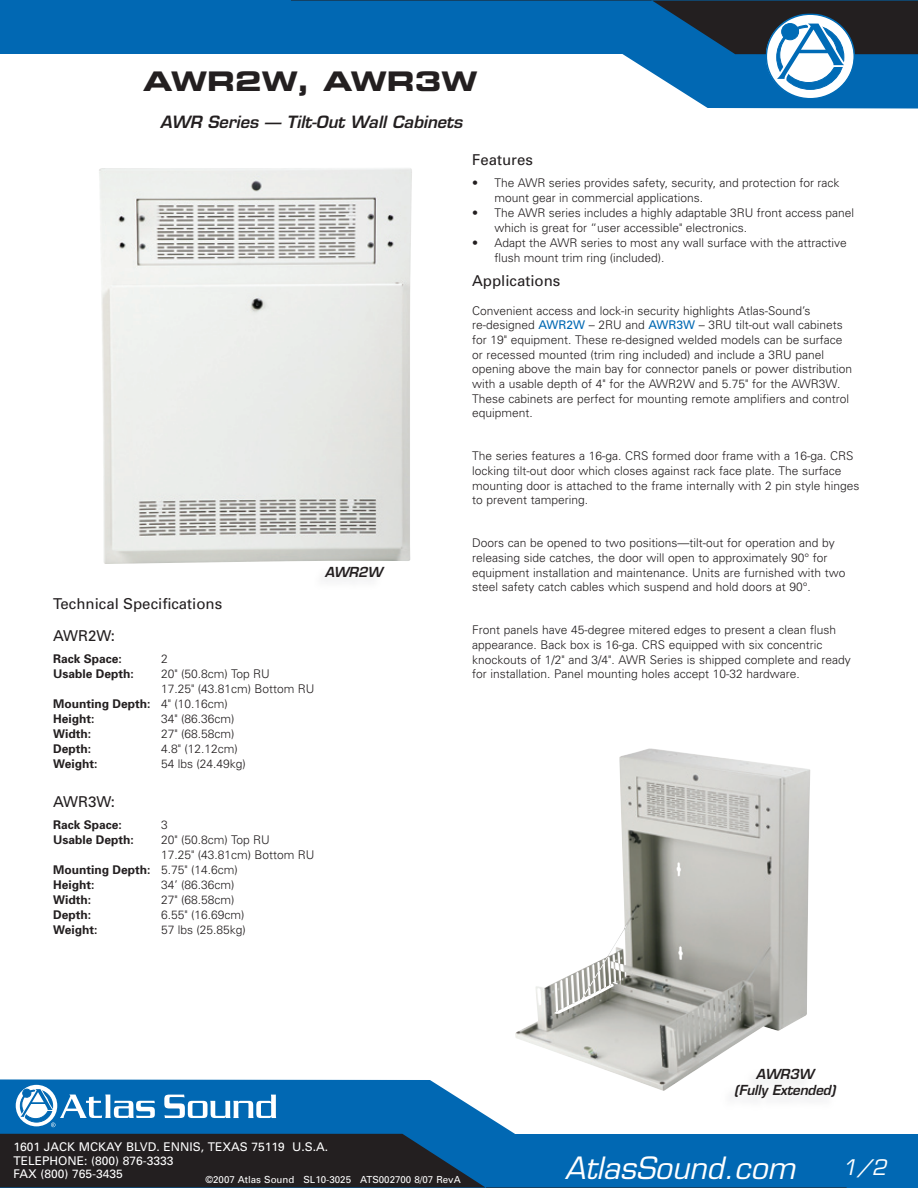
<style>
.page{position:relative;width:918px;height:1188px;background:#fff}
.page>*{position:absolute;margin:0;border:0;box-sizing:border-box;transform-origin:0 0}
.t1{font:italic 30px "Eurostile";color:#fff}
.t2{font:27px "Eurostile Bold Extended Two";color:#231f20}
.t3{font:italic 21px "Eurostile";color:#fff}
.t4{font:italic 600 16.5px "Eurostile";color:#231f20}
.t5{font:15px/31.5px "Univers";color:#231f20}
.t6{font:italic 600 13.5px/16.2px "Eurostile";letter-spacing:-.015em;color:#231f20;text-align:center}
.t7{font:300 12px/14.7px "Univers";color:#231f20}
.t8{font:700 12px "Univers";color:#231f20}
.t9{font:12px/13.5px "Univers";color:#fff}
.t10{font:9.75px "Univers";color:#fff}
.s1{font-weight:300}
.s2{font-weight:400;color:#0168b3}
</style>
<div class="page">
<svg style="left:0;top:1079px;width:918px;height:109px;fill:#0168b3"></svg>
<svg style="left:0;top:1134px;width:847px;height:54px;background:#124165"></svg>
<svg style="left:0;top:0;width:918px;height:109px"></svg>
<svg style="left:15px;top:1084px;width:43px;height:43px"></svg>
<div style="left:16px;top:1085px;width:41px;height:41px;background:#fff;border-radius:50%"></div>
<svg style="left:164px;top:1095px;width:112px;height:23px"></svg>
<svg style="left:20px;top:1087px;width:135px;height:40px"></svg>
<svg style="left:291px;top:0;width:627px;height:100px"></svg>
<img style="left:99px;top:168px;width:313px;height:396px">
<img style="left:515px;top:748px;width:295px;height:343px">
<img style="left:720px;top:1067px;width:118px;height:45px">
<h2 class="t2" style="left:143px;top:63px;width:336px">AWR2W, AWR3W</h2>
<h3 class="t4" style="left:160px;top:112px;width:304px">AWR Series — Tilt-Out Wall Cabinets</h3>
<p class="t5" style="left:53px;top:588px;width:171px">Technical Specifications<br>AWR2W:</p>
<p class="t8" style="left:53px;top:651px;width:70px">Rack Space:</p>
<p class="t7" style="left:161px;top:651px;width:8px">2</p>
<p class="t8" style="left:53px;top:666px;width:82px">Usable Depth:</p>
<p class="t7" style="left:161px;top:666px;width:110px">20" (50.8cm) Top RU</p>
<p class="t7" style="left:161px;top:681px;width:155px">17.25" (43.81cm) Bottom RU</p>
<p class="t8" style="left:53px;top:696px;width:176px">Mounting Depth: <span class="s1">4" (10.16cm)</span></p>
<p class="t8" style="left:53px;top:711px;width:43px">Height:</p>
<p class="t7" style="left:161px;top:711px;width:75px">34" (86.36cm)</p>
<p class="t8" style="left:53px;top:726px;width:40px">Width:</p>
<p class="t7" style="left:161px;top:726px;width:75px">27" (68.58cm)</p>
<p class="t8" style="left:53px;top:741px;width:40px">Depth:</p>
<p class="t7" style="left:161px;top:741px;width:78px">4.8" (12.12cm)</p>
<p class="t8" style="left:53px;top:756px;width:46px">Weight:</p>
<p class="t7" style="left:161px;top:756px;width:86px">54 lbs (24.49kg)</p>
<p class="t5" style="left:53px;top:786px;width:64px">AWR3W:</p>
<p class="t8" style="left:53px;top:817px;width:70px">Rack Space:</p>
<p class="t7" style="left:161px;top:817px;width:8px">3</p>
<p class="t8" style="left:53px;top:832px;width:82px">Usable Depth:</p>
<p class="t7" style="left:161px;top:832px;width:110px">20" (50.8cm) Top RU</p>
<p class="t7" style="left:161px;top:847px;width:155px">17.25" (43.81cm) Bottom RU</p>
<p class="t8" style="left:53px;top:862px;width:186px">Mounting Depth: <span class="s1">5.75" (14.6cm)</span></p>
<p class="t8" style="left:53px;top:877px;width:43px">Height:</p>
<p class="t7" style="left:161px;top:877px;width:75px">34’ (86.36cm)</p>
<p class="t8" style="left:53px;top:892px;width:40px">Width:</p>
<p class="t7" style="left:161px;top:892px;width:75px">27" (68.58cm)</p>
<p class="t8" style="left:53px;top:907px;width:40px">Depth:</p>
<p class="t7" style="left:161px;top:907px;width:85px">6.55" (16.69cm)</p>
<p class="t8" style="left:53px;top:922px;width:46px">Weight:</p>
<p class="t7" style="left:161px;top:922px;width:86px">57 lbs (25.85kg)</p>
<p class="t6" style="left:325px;top:564px;width:59px">AWR2W</p>
<p class="t5" style="left:472px;top:144px;width:62px">Features</p>
<p class="t7" style="left:495px;top:175px;width:346px;text-indent:-22px">• The AWR series provides safety, security, and protection for rack mount gear in commercial applications.</p>
<p class="t7" style="left:495px;top:205px;width:361px;text-indent:-22px">• The AWR series includes a highly adaptable 3RU front access panel which is great for “user accessible" electronics.</p>
<p class="t7" style="left:495px;top:235px;width:354px;text-indent:-22px">• Adapt the AWR series to most any wall surface with the attractive flush mount trim ring (included).</p>
<p class="t5" style="left:472px;top:265px;width:90px">Applications</p>
<p class="t7" style="left:472px;top:303px;width:382px">Convenient access and lock-in security highlights Atlas-Sound’s re-designed <span class="s2">AWR2W</span> – 2RU and <span class="s2">AWR3W</span> – 3RU tilt-out wall cabinets for 19" equipment. These re-designed welded models can be surface or recessed mounted (trim ring included) and include a 3RU panel opening above the main bay for connector panels or power distribution with a usable depth of 4" for the AWR2W and 5.75" for the AWR3W.<br>These cabinets are perfect for mounting remote amplifiers and control equipment.</p>
<p class="t7" style="left:472px;top:448px;width:389px">The series features a 16-ga. CRS formed door frame with a 16-ga. CRS locking tilt-out door which closes against rack face plate. The surface mounting door is attached to the frame internally with 2 pin style hinges to prevent tampering.</p>
<p class="t7" style="left:472px;top:535px;width:375px">Doors can be opened to two positions—tilt-out for operation and by releasing side catches, the door will open to approximately 90° for equipment installation and maintenance. Units are furnished with two steel safety catch cables which suspend and hold doors at 90°.</p>
<p class="t7" style="left:472px;top:622px;width:380px">Front panels have 45-degree mitered edges to present a clean flush appearance. Back box is 16-ga. CRS equipped with six concentric knockouts of 1/2" and 3/4". AWR Series is shipped complete and ready for installation. Panel mounting holes accept 10-32 hardware.</p>
<p class="t9" style="left:14px;top:1140px;width:316px">1601 JACK MCKAY BLVD. ENNIS, TEXAS 75119 U.S.A.<br>TELEPHONE: (800) 876-3333<br>FAX (800) 765-3435</p>
<p class="t10" style="left:205px;top:1174px;width:257px">©2007 Atlas Sound SL10-3025 ATS002700 8/07 RevA</p>
<p class="t6" style="left:734px;top:1065px;width:103px">AWR3W<br>(Fully Extended)</p>
<h1 class="t1" style="left:565px;top:1150px;width:232px">AtlasSound.com</h1>
<h3 class="t3" style="left:842px;top:1155px;width:46px">1/2</h3>
</div>
